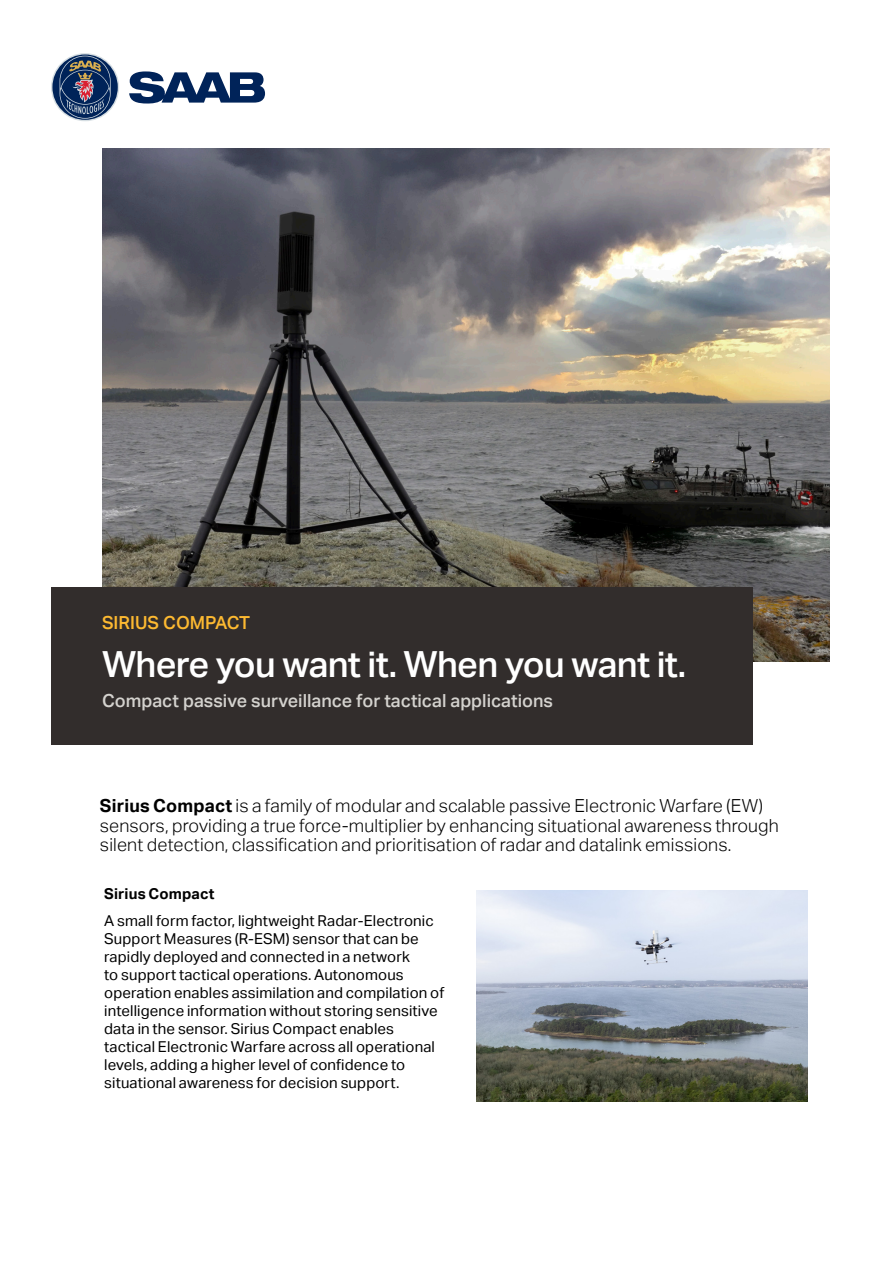
<style>
.page{position:relative;width:893px;height:1263px;background:#fff}
.page>*{position:absolute;margin:0;border:0;box-sizing:border-box;transform-origin:0 0}
.t1{font:500 36px "Aktiv Grotesk";letter-spacing:-.02em;color:#fff}
.Intro_12_14{font:300 18px/19.5px "Aktiv Grotesk";letter-spacing:.01em;color:#000}
.t2{font:500 18px "Aktiv Grotesk";color:#d4d2ce}
.t3{font:500 18px "Aktiv Grotesk";color:#fdb931}
.t4{font:15px/18px "Aktiv Grotesk";letter-spacing:.01em;color:#000}
.t5{font:700 15px "Aktiv Grotesk";letter-spacing:.01em;color:#000}
.s1{font-weight:700}
</style>
<div class="page">
<img style="left:102px;top:149px;width:727px;height:512px">
<svg style="left:51px;top:53px;width:68px;height:68px"></svg>
<svg style="left:52px;top:54px;width:66px;height:66px"></svg>
<svg style="left:60px;top:56px;width:51px;height:63px;background:#4a5978"></svg>
<svg style="left:129px;top:71px;width:136px;height:33px"></svg>
<div style="left:51px;top:587px;width:702px;height:157px;background:#322d2c"></div>
<img style="left:476px;top:891px;width:332px;height:210px">
<p class="t3" style="left:102px;top:612px;width:149px">SIRIUS COMPACT</p>
<p class="t1" style="left:102px;top:643px;width:585px">Where you want it. When you want it.</p>
<p class="t2" style="left:102px;top:690px;width:453px">Compact passive surveillance for tactical applications</p>
<p class="Intro_12_14" style="left:100px;top:796px;width:680px"><span class="s1">Sirius Compact</span> is a family of modular and scalable passive Electronic Warfare (EW) sensors, providing a true force-multiplier by enhancing situational awareness through silent detection, classification and prioritisation of radar and datalink emissions.</p>
<p class="t5" style="left:104px;top:885px;width:112px">Sirius Compact</p>
<p class="t4" style="left:104px;top:912px;width:342px">A small form factor, lightweight Radar-Electronic Support Measures (R-ESM) sensor that can be rapidly deployed and connected in a network<br>to support tactical operations. Autonomous operation enables assimilation and compilation of intelligence information without storing sensitive data in the sensor. Sirius Compact enables tactical Electronic Warfare across all operational levels, adding a higher level of confidence to situational awareness for decision support.</p>
</div>
